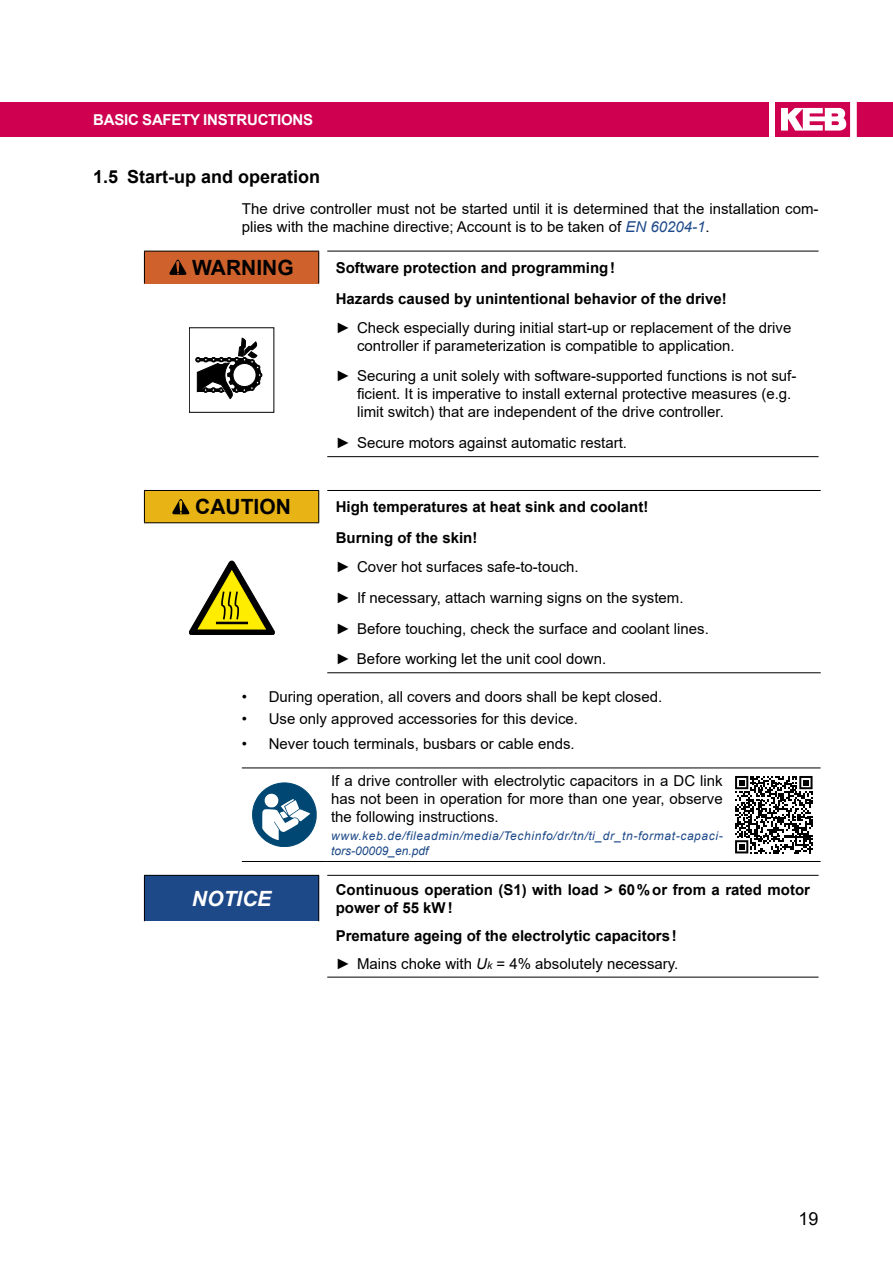
<style>
.page{position:relative;width:893px;height:1263px;background:#fff}
.page>*{position:absolute;margin:0;border:0;box-sizing:border-box;transform-origin:0 0}
.t1{font:700 21px "Arial";color:#000}
.t2{font:italic 700 21px "Arial";color:#fff}
.t3{font:700 18px "Arial";color:#000}
.t4{font:18px "Arial";color:#000}
.t5{font:15px/18px "Arial";color:#000}
.t6{font:700 15px/31px "Arial";color:#000}
.t7{font:700 15px "Arial";letter-spacing:-.015em;color:#fff}
.t8{font:italic 12px/14.4px "Arial";letter-spacing:.05em;color:#1d4988}
.s1{font-style:italic;color:#1d4988}
.s2{font-weight:400}
.s3{font-weight:400;font-style:italic}
.s4{font-weight:400;font-style:italic;font-size:10.5px}
</style>
<div class="page">
<div style="left:0;top:102px;width:769px;height:34px;background:#ce004f"></div>
<svg style="left:775px;top:102px;width:75px;height:34px"></svg>
<div style="left:857px;top:102px;width:36px;height:34px;background:#ce004f"></div>
<div style="left:144px;top:875px;width:175px;height:46px;background:#1d4988"></div>
<hr style="left:327px;top:875px;width:492px;height:1px;background:#000">
<hr style="left:327px;top:977px;width:492px;height:1px;background:#000">
<hr style="left:144px;top:875px;width:175px;height:1px;background:#000">
<hr style="left:144px;top:876px;width:1px;height:45px;background:#000">
<hr style="left:318px;top:876px;width:1px;height:45px;background:#000">
<div style="left:144px;top:251px;width:175px;height:32px;background:#cf622c"></div>
<hr style="left:327px;top:251px;width:492px;height:1px;background:#000">
<hr style="left:327px;top:456px;width:492px;height:1px;background:#000">
<hr style="left:144px;top:251px;width:175px;height:1px;background:#000">
<hr style="left:144px;top:251px;width:1px;height:32px;background:#000">
<hr style="left:318px;top:251px;width:1px;height:32px;background:#000">
<svg style="left:169px;top:260px;width:17px;height:15px"></svg>
<div style="left:189px;top:327px;width:85px;height:86px;border:1px solid #000"></div>
<svg style="left:196px;top:337px;width:66px;height:62px"></svg>
<div style="left:144px;top:490px;width:175px;height:33px;background:#e8b314"></div>
<hr style="left:327px;top:490px;width:494px;height:1px;background:#000">
<hr style="left:327px;top:672px;width:494px;height:1px;background:#000">
<hr style="left:144px;top:522px;width:175px;height:1px;background:#000">
<hr style="left:144px;top:490px;width:175px;height:1px;background:#000">
<hr style="left:144px;top:491px;width:1px;height:31px;background:#000">
<hr style="left:318px;top:491px;width:1px;height:31px;background:#000">
<svg style="left:172px;top:499px;width:17px;height:15px"></svg>
<svg style="left:189px;top:561px;width:85px;height:74px"></svg>
<hr style="left:242px;top:767px;width:85px;height:1px;background:#000">
<hr style="left:327px;top:767px;width:400px;height:1px;background:#000">
<hr style="left:727px;top:767px;width:94px;height:1px;background:#000">
<hr style="left:242px;top:861px;width:85px;height:1px;background:#000">
<hr style="left:327px;top:861px;width:400px;height:1px;background:#000">
<hr style="left:727px;top:861px;width:94px;height:1px;background:#000">
<svg style="left:252px;top:783px;width:64px;height:64px"></svg>
<svg style="left:735px;top:776px;width:77px;height:77px"></svg>
<p class="t7" style="left:93px;top:110px;width:8px">Basi</p>
<p class="t7" style="left:128px;top:110px;width:90px">c Saf ety Inst</p>
<p class="t7" style="left:236px;top:110px;width:42px">ructions</p>
<p class="t3" style="left:93px;top:164px;width:229px">1.5 Start-up and operation</p>
<p class="t5" style="left:242px;top:200px;width:578px">The drive controller must not be started until it is determined that the installation com&shy;plies with the machine directive; Account is to be taken of <span class="s1">EN 60204-1</span>.</p>
<h1 class="t1" style="left:192px;top:253px;width:103px">WARNING</h1>
<p class="t6" style="left:336px;top:252px;width:392px">Software protection and programming!<br>Hazards caused by unintentional behavior of the drive!</p>
<p class="t5" style="left:357px;top:318px;width:436px;text-indent:-21px">► Check especially during initial start-up or replacement of the drive controller if parameterization is compatible to application.</p>
<p class="t5" style="left:357px;top:367px;width:441px;text-indent:-21px">► Securing a unit solely with software-supported functions is not suf&shy;ficient. It is imperative to install external protective measures (e.g. limit switch) that are independent of the drive controller.</p>
<p class="t5" style="left:336px;top:434px;width:293px">► Secure motors against automatic restart.</p>
<h1 class="t1" style="left:195px;top:492px;width:97px">CAUTION</h1>
<p class="t6" style="left:336px;top:491px;width:314px">High temperatures at heat sink and coolant!<br>Burning of the skin!</p>
<p class="t5" style="left:336px;top:551px;width:375px;line-height:30.8px">► Cover hot surfaces safe-to-touch.<br>► If necessary, attach warning signs on the system.<br>► Before touching, check the surface and coolant lines. ► Before working let the unit cool down.</p>
<p class="t5" style="left:242px;top:688px;width:422px">• During operation, all covers and doors shall be kept closed.</p>
<p class="t5" style="left:242px;top:710px;width:338px">• Use only approved accessories for this device.</p>
<p class="t5" style="left:242px;top:734px;width:334px">• Never touch terminals, busbars or cable ends.</p>
<p class="t5" style="left:331px;top:771px;width:393px;text-align:justify">If a drive controller with electrolytic capacitors in a DC link has not been in operation for more than one year, observe the following instructions.</p>
<p class="t8" style="left:331px;top:829px;width:393px">www.keb.de/fileadmin/media/Techinfo/dr/tn/ti_dr_tn-format-capaci&shy;tors-00009_en.pdf</p>
<h1 class="t2" style="left:192px;top:884px;width:81px">NOTICE</h1>
<p class="t6" style="left:336px;top:881px;width:476px;line-height:18px">Continuous operation (S1) with load &gt; 60%or from a rated motor power of 55 kW!</p>
<p class="t6" style="left:336px;top:922px;width:344px;line-height:27.9px">Premature ageing of the electrolytic capacitors! <span class="s2">► Mains choke with</span> <span class="s3">U</span><span class="s4">k</span> <span class="s2">= 4% absolutely necessary.</span></p>
<p class="t4" style="left:798px;top:1206px;width:22px">19</p>
</div>
